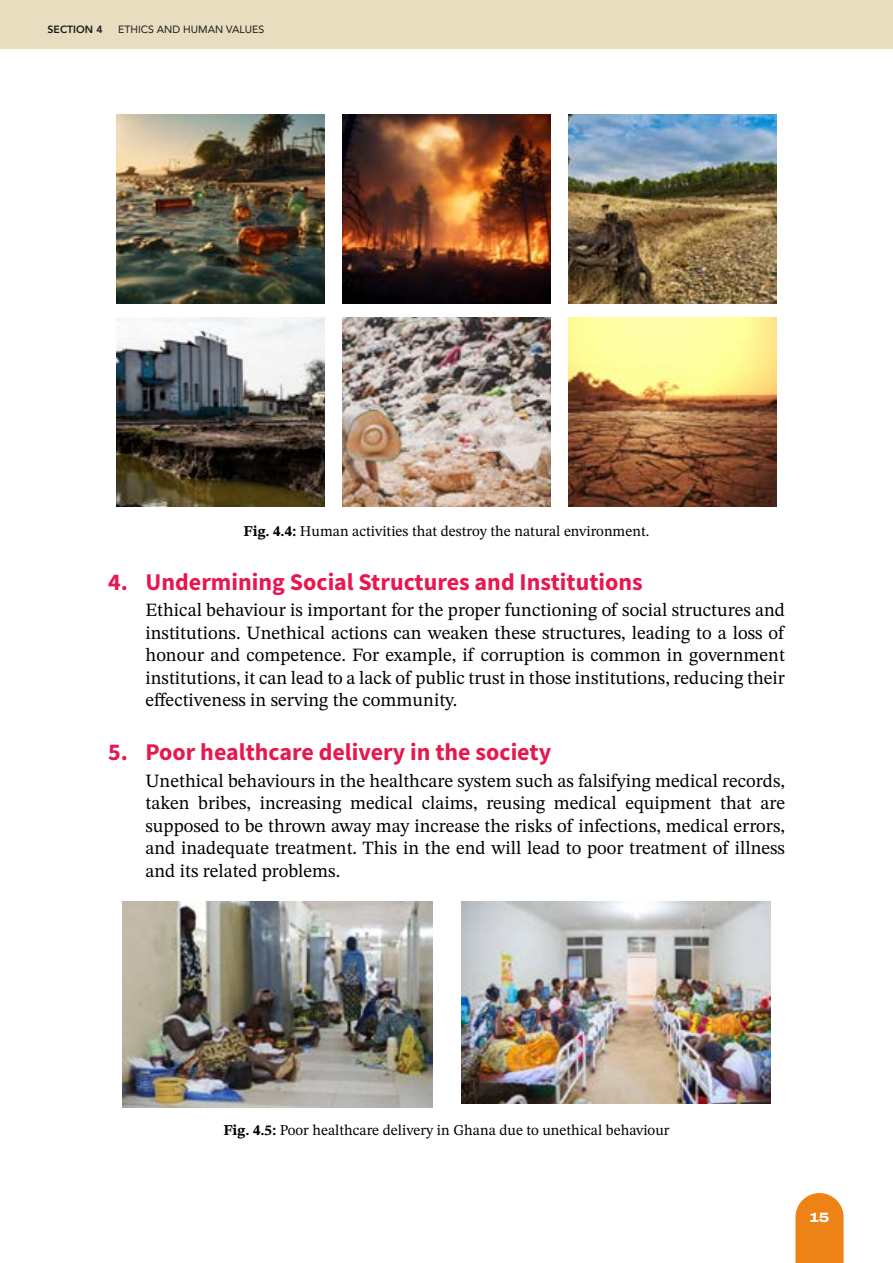
<style>
.page{position:relative;width:893px;height:1263px;background:#fff}
.page>*{position:absolute;margin:0;border:0;box-sizing:border-box;transform-origin:0 0}
.t1{font:700 24px "Source Sans Pro";color:#e61850}
.t2{font:18.75px/22.5px "STIX Two Text";color:#000;text-align:justify}
.t3{font:15px "STIX Two Text";color:#000}
.t4{font:800 13.5px "Archivo Expanded";color:#fff}
.t5{font:10.5px "Avenir";color:#1a1a1a}
.t6{font:800 10.5px "Avenir";color:#1a1a1a}
.s1{font-weight:700}
</style>
<div class="page">
<div style="left:0;top:0;width:893px;height:49px;background:#e8ddbf"></div>
<svg style="left:795px;top:1193px;width:49px;height:70px;background:#ee8d2c"></svg>
<img style="left:117px;top:114px;width:208px;height:189px">
<img style="left:342px;top:114px;width:208px;height:189px">
<img style="left:568px;top:114px;width:208px;height:189px">
<img style="left:117px;top:317px;width:208px;height:190px">
<img style="left:342px;top:317px;width:208px;height:190px">
<img style="left:568px;top:317px;width:208px;height:190px">
<img style="left:122px;top:901px;width:310px;height:207px">
<img style="left:461px;top:901px;width:309px;height:202px">
<p class="t6" style="left:48px;top:21px;width:57px">SECTION 4</p>
<p class="t5" style="left:118px;top:21px;width:147px">ETHICS AND HUMAN VALUES</p>
<p class="t3" style="left:244px;top:521px;width:407px"><span class="s1">Fig. 4.4:</span> Human activities that destroy the natural environment.</p>
<p class="t1" style="left:108px;top:565px;width:536px">4. Undermining Social Structures and Institutions</p>
<p class="t2" style="left:146px;top:599px;width:641px">Ethical behaviour is important for the proper functioning of social structures and institutions. Unethical actions can weaken these structures, leading to a loss of honour and competence. For example, if corruption is common in government institutions, it can lead to a lack of public trust in those institutions, reducing their effectiveness in serving the community.</p>
<p class="t1" style="left:108px;top:736px;width:445px">5. Poor healthcare delivery in the society</p>
<p class="t2" style="left:146px;top:769px;width:641px">Unethical behaviours in the healthcare system such as falsifying medical records, taken bribes, increasing medical claims, reusing medical equipment that are supposed to be thrown away may increase the risks of infections, medical errors, and inadequate treatment. This in the end will lead to poor treatment of illness and its related problems.</p>
<p class="t3" style="left:223px;top:1120px;width:448px"><span class="s1">Fig. 4.5:</span> Poor healthcare delivery in Ghana due to unethical behaviour</p>
<p class="t4" style="left:809px;top:1207px;width:22px">15</p>
</div>
